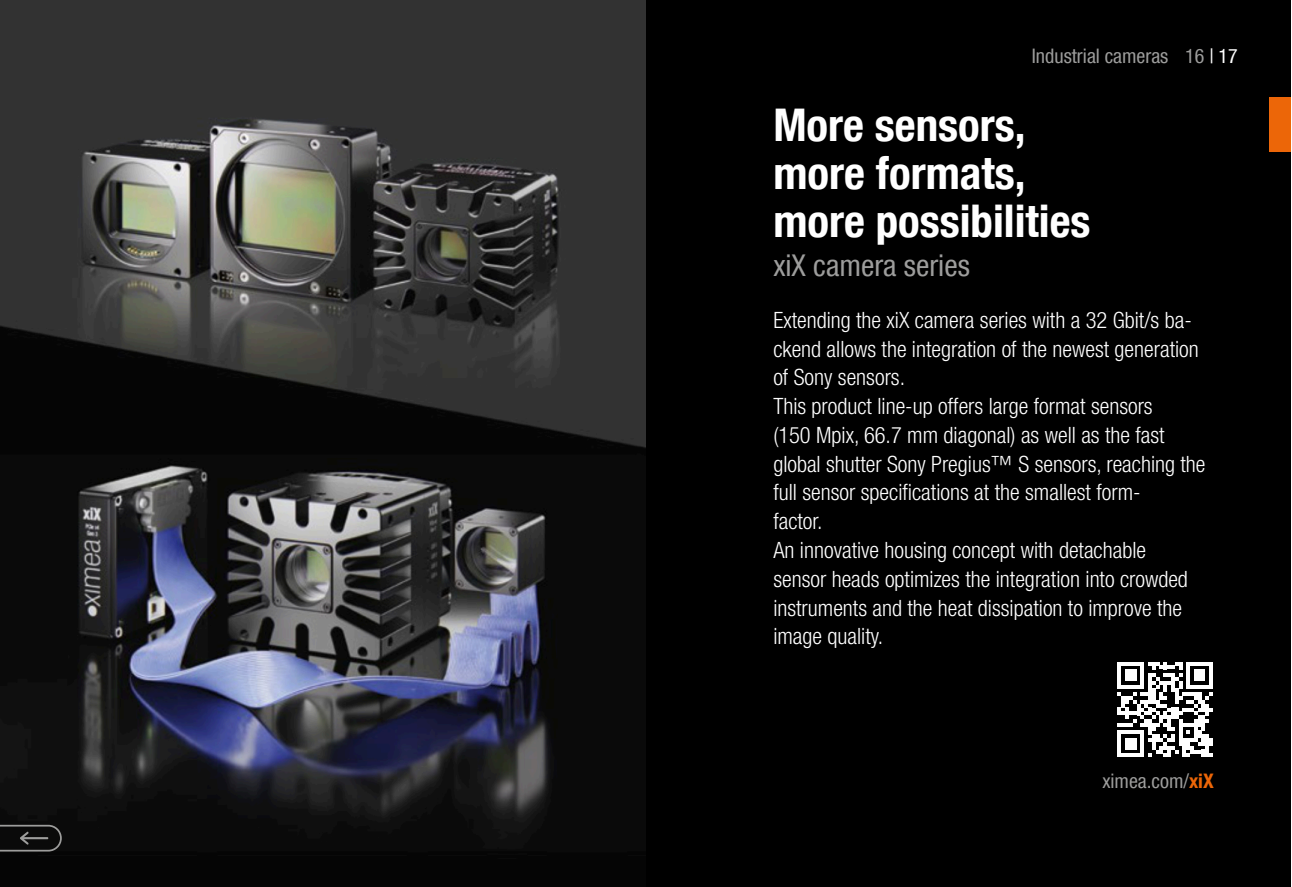
<style>
.page{position:relative;width:1292px;height:887px;background:#fff}
.page>*{position:absolute;margin:0;border:0;box-sizing:border-box;transform-origin:0 0}
.t1{font:700 condensed 45px/47.5px "Helvetica Neue LT Com";color:#fff}
.t2{font:condensed 30px "Helvetica Neue LT Com";color:#9d9d9c}
.t3{font:300 condensed 22.5px/28.8px "Helvetica Neue LT Com";color:#fff}
.t4{font:condensed 20px "Helvetica Neue LT Com";color:#9d9d9c}
.s1{color:#fff}
.s2{font-weight:700;color:#ec6608}
</style>
<div class="page">
<div style="left:645px;top:0;width:645px;height:886px;background:#000"></div>
<img style="left:0;top:0;width:645px;height:886px">
<svg style="left:1117px;top:662px;width:95px;height:95px"></svg>
<div style="left:1269px;top:97px;width:21px;height:54px;background:#ec6608"></div>
<svg style="left:0;top:824px;width:62px;height:27px;background:#242424"></svg>
<p class="t4" style="left:1031px;top:48px;width:207px">Industrial cameras 16 <span class="s1">| 17</span></p>
<h1 class="t1" style="left:773px;top:108px;width:319px">More sensors, more formats, more possibilities</h1>
<h2 class="t2" style="left:773px;top:255px;width:198px">xiX camera series</h2>
<p class="t3" style="left:773px;top:308px;width:433px">Extending the xiX camera series with a 32 Gbit/s ba&shy;ckend allows the integration of the newest generation of Sony sensors.<br>This product line-up offers large format sensors<br>(150 Mpix, 66.7 mm diagonal) as well as the fast global shutter Sony Pregius™ S sensors, reaching the full sensor specifications at the smallest form-<br>factor.<br>An innovative housing concept with detachable<br>sensor heads optimizes the integration into crowded instruments and the heat dissipation to improve the image quality.</p>
<p class="t4" style="left:1102px;top:773px;width:113px">ximea.com/<span class="s2">xiX</span></p>
</div>
